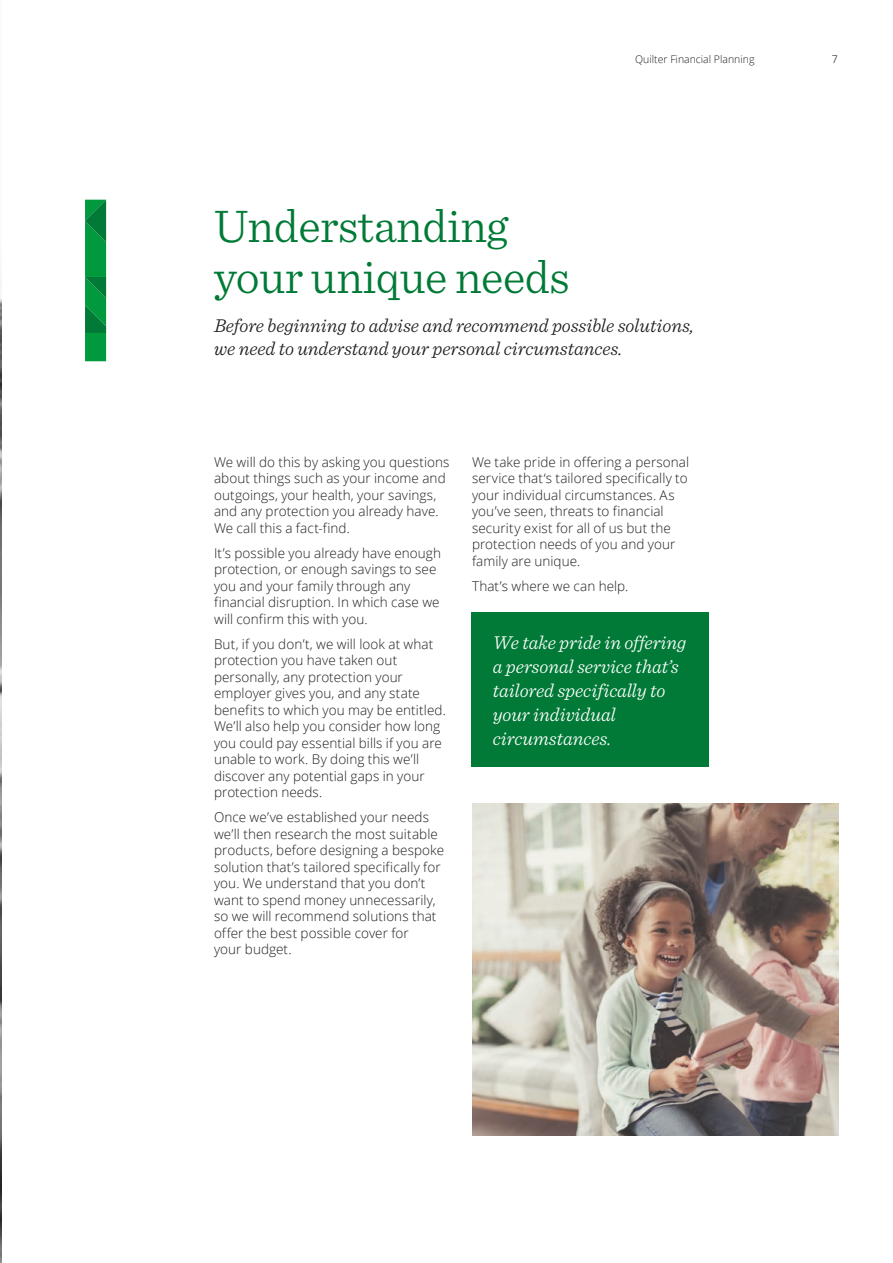
<style>
.page{position:relative;width:893px;height:1263px;background:#fff}
.page>*{position:absolute;margin:0;border:0;box-sizing:border-box;transform-origin:0 0}
.t1{font:300 48px/51px "Sentinel";letter-spacing:-.01em;color:#007a36}
.t2{font:italic 300 19.5px/22.5px "Sentinel";color:#1d1d1b}
.t3{font:italic 300 19.5px/24px "Sentinel";color:#fff}
.t4{font:300 13.5px/16.5px "Open Sans";letter-spacing:.005em;color:#1d1d1b}
.t5{font:300 10.5px "Open Sans";color:#1d1d1b}
.t6{font:300 10.5px "Open Sans";color:#000}
</style>
<div class="page">
<img style="left:0;top:283px;width:1px;height:980px">
<svg style="left:85px;top:200px;width:21px;height:161px;background:#02903c"></svg>
<div style="left:471px;top:612px;width:238px;height:154px;background:#007a36"></div>
<img style="left:472px;top:804px;width:366px;height:331px">
<p class="t5" style="left:635px;top:52px;width:121px">Quilter Financial Planning</p>
<p class="t6" style="left:832px;top:52px;width:7px">7</p>
<h1 class="t1" style="left:214px;top:197px;width:357px">Understanding your unique needs</h1>
<h2 class="t2" style="left:214px;top:313px;width:481px">Before beginning to advise and recommend possible solutions, we need to understand your personal circumstances.</h2>
<p class="t4" style="left:214px;top:453px;width:237px">We will do this by asking you questions about things such as your income and outgoings, your health, your savings, and any protection you already have.<br>We call this a fact-find.</p>
<p class="t4" style="left:214px;top:544px;width:229px">It’s possible you already have enough protection, or enough savings to see you and your family through any financial disruption. In which case we will confirm this with you.</p>
<p class="t4" style="left:214px;top:635px;width:233px">But, if you don’t, we will look at what protection you have taken out personally, any protection your employer gives you, and any state benefits to which you may be entitled.<br>We’ll also help you consider how long you could pay essential bills if you are unable to work. By doing this we’ll discover any potential gaps in your protection needs.</p>
<p class="t4" style="left:214px;top:809px;width:232px">Once we’ve established your needs we’ll then research the most suitable products, before designing a bespoke solution that’s tailored specifically for you. We understand that you don’t want to spend money unnecessarily, so we will recommend solutions that offer the best possible cover for<br>your budget.</p>
<p class="t4" style="left:472px;top:453px;width:219px">We take pride in offering a personal service that‘s tailored specifically to your individual circumstances. As you’ve seen, threats to financial security exist for all of us but the protection needs of you and your family are unique.</p>
<p class="t4" style="left:472px;top:577px;width:158px">That’s where we can help.</p>
<h2 class="t3" style="left:493px;top:629px;width:195px">We take pride in offering a personal service that’s tailored specifically to your individual circumstances.</h2>
</div>
